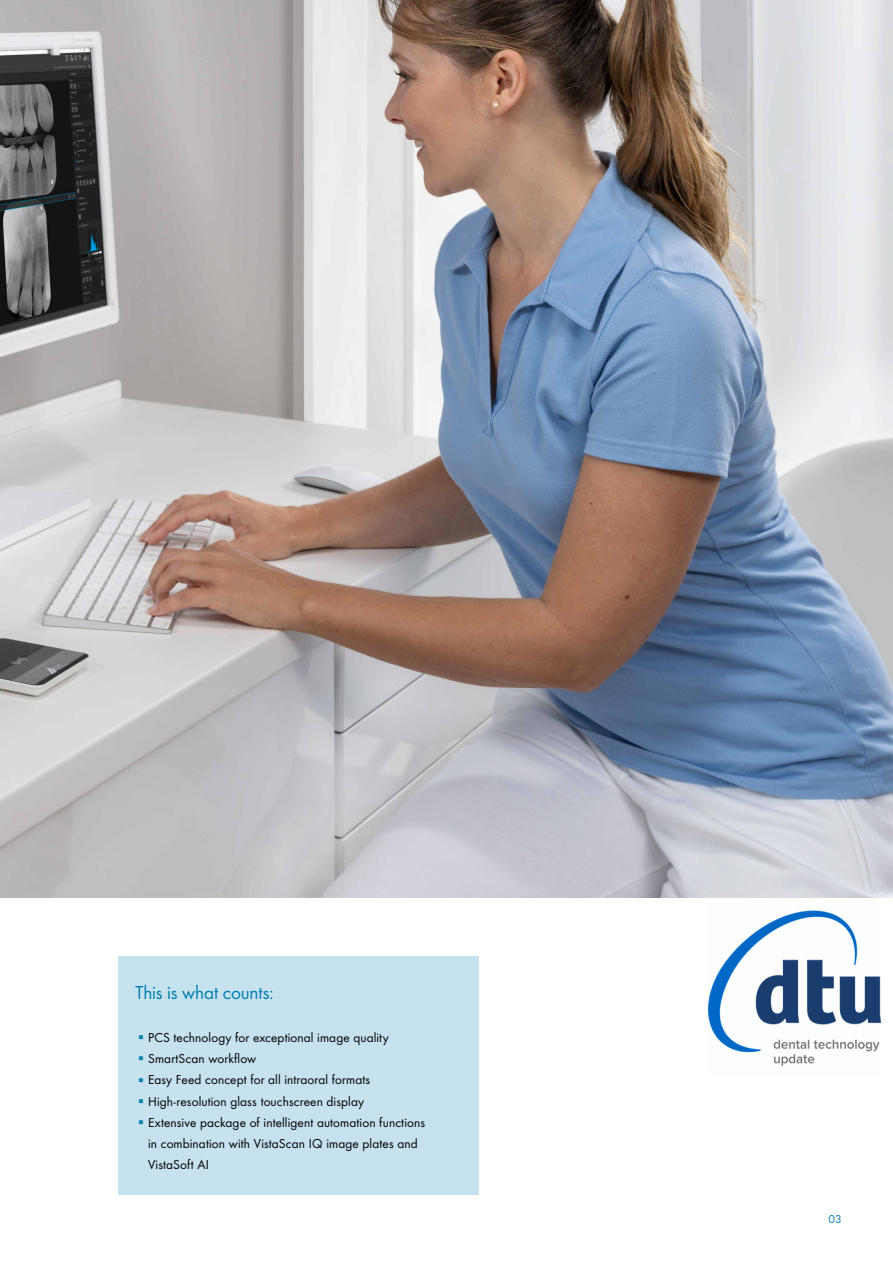
<style>
.page{position:relative;width:893px;height:1263px;background:#fff}
.page>*{position:absolute;margin:0;border:0;box-sizing:border-box;transform-origin:0 0}
.t1{font:19.5px "Futura Boo";letter-spacing:-.005em;color:#007eb2}
.t2{font:13.5px "Futura Boo";letter-spacing:.01em;color:#000}
.t3{font:12px "Futura Boo";color:#007eb2}
.s1{color:#007eb2}
</style>
<div class="page">
<img style="left:0;top:0;width:893px;height:897px">
<div style="left:118px;top:956px;width:361px;height:239px;background:#c6e2ef"></div>
<img style="left:709px;top:910px;width:172px;height:156px">
<h1 class="t1" style="left:135px;top:979px;width:140px">This is what counts:</h1>
<p class="t2" style="left:135px;top:1028px;width:255px"><span class="s1">˾</span>PCS technology for exceptional image quality</p>
<p class="t2" style="left:135px;top:1049px;width:122px"><span class="s1">˾</span>SmartScan workflow</p>
<p class="t2" style="left:135px;top:1070px;width:236px"><span class="s1">˾</span>Easy Feed concept for all intraoral formats</p>
<p class="t2" style="left:135px;top:1092px;width:230px"><span class="s1">˾</span>High-resolution glass touchscreen display</p>
<p class="t2" style="left:135px;top:1113px;width:291px"><span class="s1">˾</span>Extensive package of intelligent automation functions</p>
<p class="t2" style="left:148px;top:1134px;width:271px">in combination with VistaScan IQ image plates and</p>
<p class="t2" style="left:148px;top:1156px;width:62px">VistaSoft AI</p>
<p class="t3" style="left:829px;top:1210px;width:15px">03</p>
</div>
